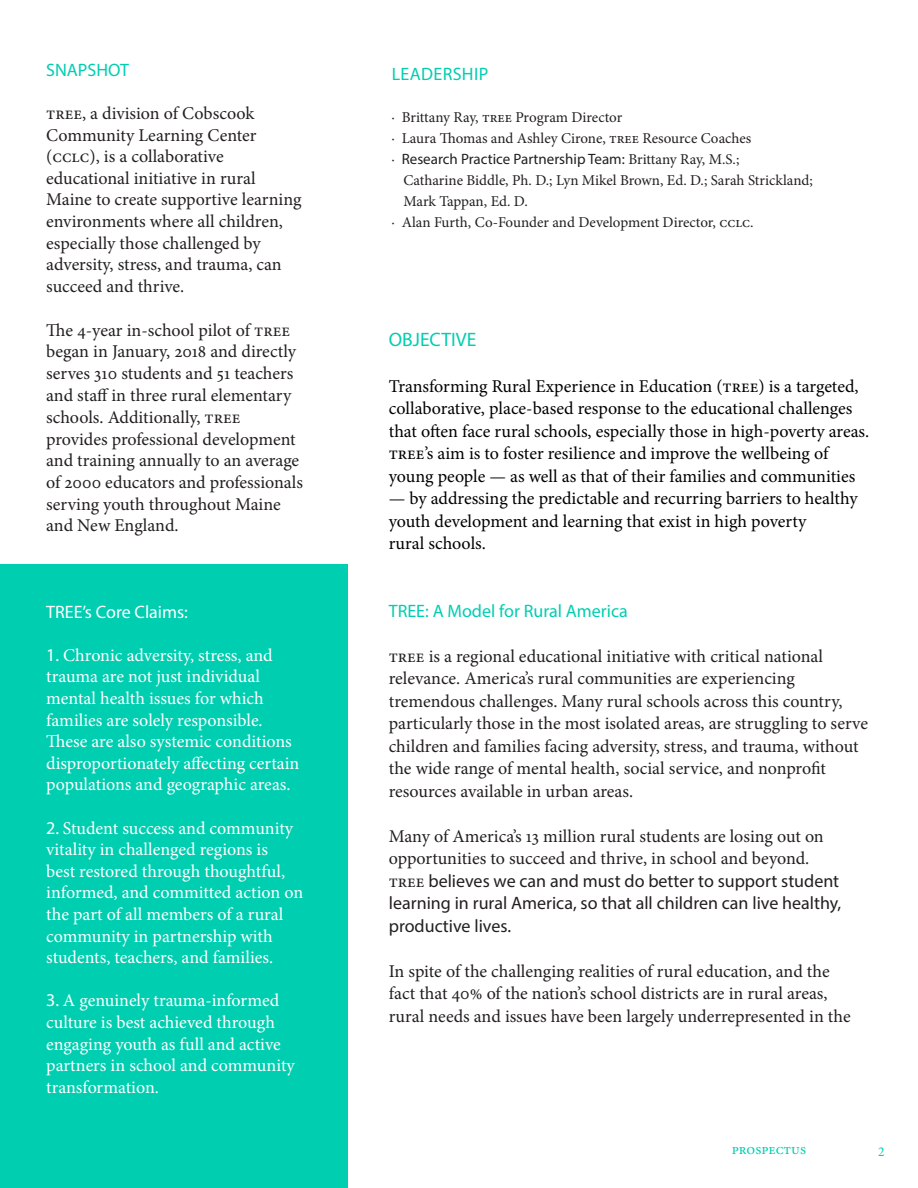
<style>
.page{position:relative;width:918px;height:1188px;background:#fff}
.page>*{position:absolute;margin:0;border:0;box-sizing:border-box;transform-origin:0 0}
.t1{font:19.5px "Myriad Pro";color:#00ceb0}
.t2{font:18px/21.8px "Minion Pro";letter-spacing:-.005em;color:#231f20}
.t3{font:18px/21.6px "Minion Pro";letter-spacing:-.005em;color:#fff}
.t4{font:18px/22.5px "Minion Pro";letter-spacing:-.005em;color:#000}
.t5{font:18px/22.5px "Myriad Pro";color:#231f20}
.t6{font:18px "Myriad Pro";color:#00ceb0}
.t7{font:18px "Myriad Pro";color:#fff}
.t8{font:18px "Myriad Pro";letter-spacing:.02em;color:#00ceb0}
.t9{font:15px "Minion Pro";letter-spacing:-.005em;color:#231f20}
.t10{font:15px "Myriad Pro";color:#231f20}
.t11{font:15px "Minion Pro";color:#00ceb0}
.t12{font:13.5px "Minion Pro";color:#00ceb0}
.s1{font-family:"Myriad Pro"}
.s2{font-family:"Minion Pro"}
.s3{font-style:inherit}
</style>
<div class="page">
<div style="left:0;top:565px;width:348px;height:623px;background:#00ceb0"></div>
<p class="t6" style="left:46px;top:59px;width:84px">SNAPSHOT</p>
<p class="t2" style="left:46px;top:102px;width:257px">tree, a division of Cobscook<br>Community Learning Center (cclc), is a collaborative educational initiative in rural<br>Maine to create supportive learning environments where all children, especially those challenged by adversity, stress, and trauma, can succeed and thrive.</p>
<p class="t2" style="left:46px;top:319px;width:258px">The 4-year in-school pilot of TREE began in January, 2018 and directly serves 310 students and 51 teachers and staff in three rural elementary schools. Additionally, TREE provides professional development and training annually to an average of 2000 educators and professionals serving youth throughout Maine and New England.</p>
<p class="t7" style="left:46px;top:600px;width:143px">TREE’s Core Claims:</p>
<p class="t3" style="left:46px;top:644px;width:255px"><span class="s1">1.</span> Chronic adversity, stress, and trauma are not just individual mental health issues for which families are solely responsible.<br>These are also systemic conditions disproportionately affecting certain populations and geographic areas.</p>
<p class="t3" style="left:46px;top:817px;width:259px"><span class="s1">2.</span> Student success and community vitality in challenged regions is<br>best restored through thoughtful, informed, and committed action on the part of all members of a rural community in partnership with students, teachers, and families.</p>
<p class="t3" style="left:46px;top:990px;width:250px"><span class="s1">3.</span> A genuinely trauma-informed culture is best achieved through engaging youth as full and active partners in school and community transformation.</p>
<p class="t8" style="left:392px;top:63px;width:98px">LEADERSHIP</p>
<p class="t9" style="left:392px;top:107px;width:232px">· Brittany Ray, tree Program Director</p>
<p class="t9" style="left:392px;top:128px;width:361px">· Laura Thomas and Ashley Cirone, tree Resource Coaches</p>
<p class="t10" style="left:392px;top:150px;width:349px"><span class="s2">·</span> Research Practice Partnership Team: <span class="s2">Brittany Ray, M.S.;</span></p>
<p class="t9" style="left:404px;top:170px;width:411px">Catharine Biddle, Ph. D.; Lyn Mikel Brown, Ed. D.; Sarah Strickland;</p>
<p class="t9" style="left:404px;top:191px;width:126px">Mark Tappan, Ed. D.</p>
<p class="t9" style="left:392px;top:212px;width:364px">· Alan Furth, Co-Founder and Development Director, cclc.</p>
<p class="t1" style="left:389px;top:327px;width:89px">OBJECTIVE</p>
<p class="t4" style="left:389px;top:375px;width:482px">Transforming Rural Experience in Education (tree) is a targeted, collaborative, place-based response to the educational challenges that often face rural schools, especially those in high-poverty areas. tree’s aim is to foster resilience and improve the wellbeing of young people — as well as that of their families and communities</p>
<p class="t4" style="left:389px;top:487px;width:470px">— by addressing the predictable and recurring barriers to healthy youth development and learning that exist in high poverty<br>rural schools.</p>
<p class="t6" style="left:389px;top:599px;width:241px"><span class="s3">TREE</span>: A Model for Rural America</p>
<p class="t2" style="left:389px;top:645px;width:481px;line-height:22.5px">TREE is a regional educational initiative with critical national relevance. America’s rural communities are experiencing tremendous challenges. Many rural schools across this country, particularly those in the most isolated areas, are struggling to serve children and families facing adversity, stress, and trauma, without the wide range of mental health, social service, and nonprofit resources available in urban areas.</p>
<p class="t5" style="left:389px;top:824px;width:454px"><span class="s2">Many of America’s 13 million rural students are losing out on opportunities to succeed and thrive, in school and beyond.<br>TREE</span> believes we can and must do better to support student learning in rural America, so that all children can live healthy, productive lives.</p>
<p class="t2" style="left:389px;top:960px;width:463px;line-height:22.5px">In spite of the challenging realities of rural education, and the fact that 40% of the nation’s school districts are in rural areas, rural needs and issues have been largely underrepresented in the</p>
<p class="t11" style="left:732px;top:1139px;width:76px">Prospectus</p>
<p class="t12" style="left:878px;top:1143px;width:8px">2</p>
</div>
